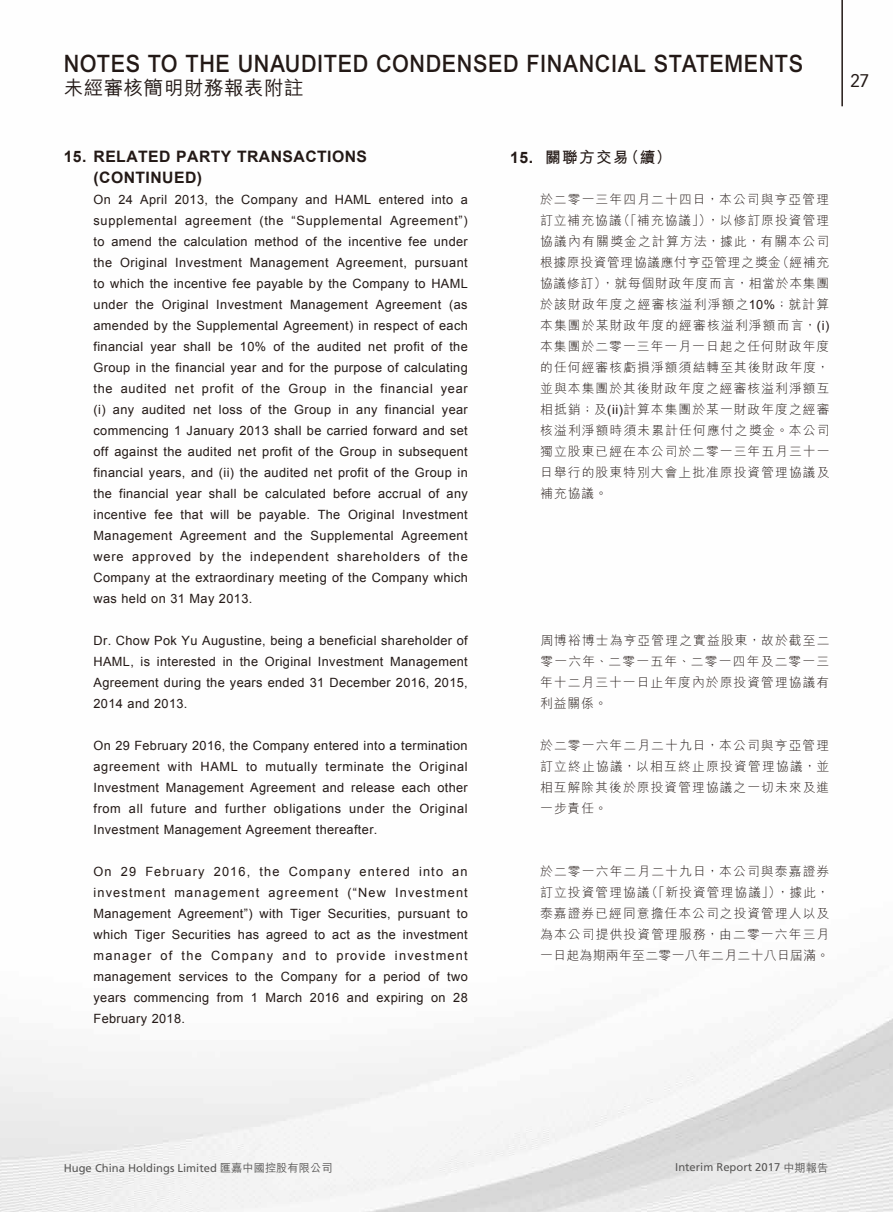
<style>
.page{position:relative;width:893px;height:1212px;background:#fff}
.page>*{position:absolute;margin:0;border:0;box-sizing:border-box;transform-origin:0 0}
.t1{font:500 24px "Arial MT Std";letter-spacing:.03em;color:#231916;scale:.9 1}
.t2{font:500 19.5px "M Hei HK";letter-spacing:.03em;color:#231916}
.t3{font:18px "Vectora LT Std";color:#231916;scale:.95 1}
.t4{font:700 15.75px/21px "Arial";letter-spacing:.03em;color:#231916}
.t5{font:700 15.75px "M Hei HK";letter-spacing:.08em;color:#231916}
.t6{font:12.75px/21px "Arial";letter-spacing:.03em;color:#231916;text-align:justify}
.t7{font:300 12.75px/21px "M Hei HK";letter-spacing:.085em;color:#231916;text-align:justify}
.t8{font:11.25px "Frutiger LT Std";color:#595857}
.s1{font-family:"Arial"}
.s2{font-family:"Arial";font-weight:400}
.s3{font-family:"M Hei HK";font-weight:500}
</style>
<div class="page">
<img style="left:0;top:106px;width:893px;height:1106px">
<hr style="left:841px;top:0;width:2px;height:106px;background:#231916">
<h1 class="t1" style="left:64px;top:49px;width:823px">NOTES TO THE UNAUDITED CONDENSED FINANCIAL STATEMENTS</h1>
<h2 class="t2" style="left:64px;top:74px;width:242px">未經審核簡明財務報表附註</h2>
<p class="t4" style="left:94px;top:147px;width:275px;text-indent:-30px">15. RELATED PARTY TRANSACTIONS (CONTINUED)</p>
<p class="t6" style="left:94px;top:189px;width:376px">On 24 April 2013, the Company and HAML entered into a supplemental agreement (the “Supplemental Agreement”) to amend the calculation method of the incentive fee under the Original Investment Management Agreement, pursuant to which the incentive fee payable by the Company to HAML under the Original Investment Management Agreement (as amended by the Supplemental Agreement) in respect of each financial year shall be 10% of the audited net profit of the Group in the financial year and for the purpose of calculating the audited net profit of the Group in the financial year (i) any audited net loss of the Group in any financial year commencing 1 January 2013 shall be carried forward and set off against the audited net profit of the Group in subsequent financial years, and (ii) the audited net profit of the Group in the financial year shall be calculated before accrual of any incentive fee that will be payable. The Original Investment Management Agreement and the Supplemental Agreement were approved by the independent shareholders of the Company at the extraordinary meeting of the Company which was held on 31 May 2013.</p>
<p class="t6" style="left:94px;top:630px;width:376px">Dr. Chow Pok Yu Augustine, being a beneficial shareholder of HAML, is interested in the Original Investment Management Agreement during the years ended 31 December 2016, 2015, 2014 and 2013.</p>
<p class="t6" style="left:94px;top:735px;width:376px">On 29 February 2016, the Company entered into a termination agreement with HAML to mutually terminate the Original Investment Management Agreement and release each other from all future and further obligations under the Original Investment Management Agreement thereafter.</p>
<p class="t6" style="left:94px;top:861px;width:376px">On 29 February 2016, the Company entered into an investment management agreement (“New Investment Management Agreement”) with Tiger Securities, pursuant to which Tiger Securities has agreed to act as the investment manager of the Company and to provide investment management services to the Company for a period of two years commencing from 1 March 2016 and expiring on 28<br>February 2018.</p>
<p class="t5" style="left:510px;top:146px;width:163px"><span class="s1">15.</span> 關聯方交易（續）</p>
<p class="t7" style="left:540px;top:189px;width:291px">於二零一三年四月二十四日，本公司與亨亞管理訂立補充協議（「補充協議」），以修訂原投資管理協議內有關獎金之計算方法，據此，有關本公司根據原投資管理協議應付亨亞管理之獎金（經補充協議修訂），就每個財政年度而言，相當於本集團於該財政年度之經審核溢利淨額之<span class="s2">10%</span>；就計算本集團於某財政年度的經審核溢利淨額而言，<span class="s2">(i)</span>本集團於二零一三年一月一日起之任何財政年度的任何經審核虧損淨額須結轉至其後財政年度，並與本集團於其後財政年度之經審核溢利淨額互相抵銷；及<span class="s2">(ii)</span>計算本集團於某一財政年度之經審核溢利淨額時須未累計任何應付之獎金。本公司獨立股東已經在本公司於二零一三年五月三十一日舉行的股東特別大會上批准原投資管理協議及補充協議。</p>
<p class="t7" style="left:540px;top:630px;width:291px">周博裕博士為亨亞管理之實益股東，故於截至二零一六年、二零一五年、二零一四年及二零一三年十二月三十一日止年度內於原投資管理協議有利益關係。</p>
<p class="t7" style="left:540px;top:735px;width:291px">於二零一六年二月二十九日，本公司與亨亞管理訂立終止協議，以相互終止原投資管理協議，並相互解除其後於原投資管理協議之一切未來及進一步責任。</p>
<p class="t7" style="left:540px;top:861px;width:291px">於二零一六年二月二十九日，本公司與泰嘉證券訂立投資管理協議（「新投資管理協議」），據此，泰嘉證券已經同意擔任本公司之投資管理人以及為本公司提供投資管理服務，由二零一六年三月一日起為期兩年至二零一八年二月二十八日屆滿。</p>
<h3 class="t3" style="left:850px;top:70px;width:22px">27</h3>
<p class="t8" style="left:64px;top:1161px;width:270px">Huge China Holdings Limited <span class="s3">匯嘉中國控股有限公司</span></p>
<p class="t8" style="left:675px;top:1161px;width:155px">Interim Report 2017 <span class="s3">中期報告</span></p>
</div>
